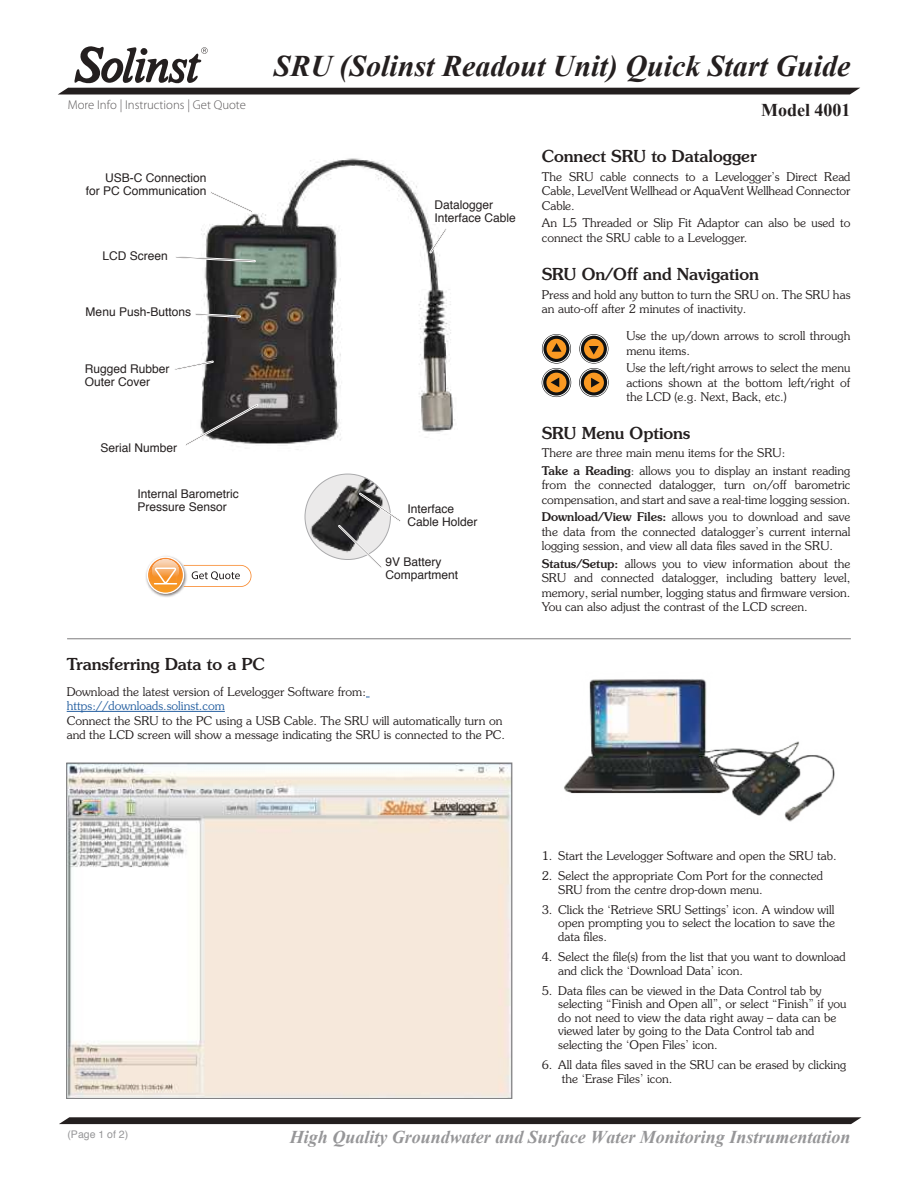
<style>
.page{position:relative;width:918px;height:1188px;background:#fff}
.page>*{position:absolute;margin:0;border:0;box-sizing:border-box;transform-origin:0 0}
.t1{font:italic 700 30px "Times New Roman";color:#241f1f}
.t2{font:italic 700 18px "Times New Roman";color:#969698}
.t3{font:700 18px "Times New Roman";color:#241f1f}
.t4{font:500 16.5px "Souvenir Std";color:#241f1f}
.t5{font:300 12.75px "Myriad Pro";color:#5a5758}
.t6{font:300 12px/14.4px "Souvenir Std";color:#241f1f}
.t7{font:12px/12.8px "Helvetica";color:#241f1f}
.t8{font:300 12px "Souvenir Std";color:#255fa0}
.t9{font:10.5px "Helvetica";color:#969698}
.s1{font-weight:500}
</style>
<div class="page">
<svg style="left:59px;top:1117px;width:803px;height:7px;background:#2f2b2b"></svg>
<svg style="left:58px;top:46px;width:802px;height:48px"></svg>
<img style="left:201px;top:158px;width:254px;height:292px">
<svg style="left:209px;top:191px;width:44px;height:22px"></svg>
<svg style="left:186px;top:403px;width:73px;height:43px"></svg>
<svg style="left:174px;top:361px;width:40px;height:9px"></svg>
<svg style="left:176px;top:256px;width:80px;height:7px"></svg>
<svg style="left:429px;top:228px;width:18px;height:26px"></svg>
<img style="left:306px;top:474px;width:77px;height:85px">
<svg style="left:195px;top:313px;width:46px;height:5px"></svg>
<svg style="left:338px;top:492px;width:63px;height:76px"></svg>
<svg style="left:579px;top:334px;width:29px;height:30px"></svg>
<div style="left:584px;top:339px;width:20px;height:20px;background:#fa9922;border-radius:50%"></div>
<svg style="left:589px;top:346px;width:10px;height:9px"></svg>
<div style="left:580px;top:335px;width:28px;height:28px;border:1px solid #fff;border-radius:50%"></div>
<svg style="left:542px;top:334px;width:29px;height:30px"></svg>
<div style="left:547px;top:339px;width:19px;height:20px;background:#fa9922;border-radius:50%"></div>
<svg style="left:552px;top:343px;width:10px;height:9px"></svg>
<div style="left:542px;top:335px;width:28px;height:28px;border:1px solid #fff;border-radius:50%"></div>
<svg style="left:579px;top:368px;width:30px;height:29px"></svg>
<div style="left:584px;top:373px;width:20px;height:19px;background:#fa9922;border-radius:50%"></div>
<svg style="left:591px;top:378px;width:9px;height:10px"></svg>
<div style="left:580px;top:369px;width:28px;height:28px;border:1px solid #fff;border-radius:50%"></div>
<svg style="left:542px;top:368px;width:29px;height:29px"></svg>
<div style="left:546px;top:373px;width:20px;height:19px;background:#fa9922;border-radius:50%"></div>
<svg style="left:551px;top:377px;width:8px;height:10px"></svg>
<div style="left:542px;top:369px;width:29px;height:28px;border:1px solid #fff;border-radius:50%"></div>
<hr style="left:67px;top:711px;width:158px;height:1px;background:#255fa0">
<img style="left:69px;top:765px;width:441px;height:331px">
<div style="left:67px;top:763px;width:445px;height:335px;border:1px solid #7d7c7e"></div>
<img style="left:564px;top:679px;width:271px;height:143px">
<hr style="left:67px;top:638px;width:784px;height:1px;background:#7d7c7e">
<img style="left:146px;top:570px;width:30px;height:27px">
<svg style="left:147px;top:556px;width:104px;height:38px"></svg>
<p class="t5" style="left:68px;top:100px;width:180px">More Info | Instructions | Get Quote</p>
<p class="t7" style="left:86px;top:172px;width:122px;text-align:right">USB-C Connection<br>for PC Communication</p>
<p class="t7" style="left:102px;top:250px;width:67px">LCD Screen</p>
<p class="t7" style="left:86px;top:307px;width:107px">Menu Push-Buttons</p>
<p class="t7" style="left:85px;top:364px;width:86px">Rugged Rubber<br>Outer Cover</p>
<p class="t7" style="left:101px;top:442px;width:78px">Serial Number</p>
<p class="t7" style="left:137px;top:489px;width:103px">Internal Barometric<br>Pressure Sensor</p>
<h1 class="t1" style="left:274px;top:56px;width:578px">SRU (Solinst Readout Unit) Quick Start Guide</h1>
<p class="t7" style="left:435px;top:200px;width:83px">Datalogger<br>Interface Cable</p>
<p class="t7" style="left:408px;top:503px;width:72px">Interface<br>Cable Holder</p>
<p class="t7" style="left:385px;top:557px;width:74px">9V Battery<br>Compartment</p>
<h2 class="t3" style="left:761px;top:100px;width:91px">Model 4001</h2>
<h3 class="t4" style="left:542px;top:150px;width:216px">Connect SRU to Datalogger</h3>
<p class="t6" style="left:542px;top:170px;width:310px;text-align:justify">The SRU cable connects to a Levelogger’s Direct Read Cable, LevelVent Wellhead or AquaVent Wellhead Connector Cable.</p>
<p class="t6" style="left:542px;top:217px;width:310px">An L5 Threaded or Slip Fit Adaptor can also be used to connect the SRU cable to a Levelogger.</p>
<h3 class="t4" style="left:542px;top:267px;width:219px">SRU On/Off and Navigation</h3>
<p class="t6" style="left:542px;top:288px;width:310px">Press and hold any button to turn the SRU on. The SRU has an auto-off after 2 minutes of inactivity.</p>
<p class="t6" style="left:626px;top:330px;width:226px">Use the up/down arrows to scroll through menu items.</p>
<p class="t6" style="left:626px;top:362px;width:226px;text-align:justify">Use the left/right arrows to select the menu actions shown at the bottom left/right of the LCD (e.g. Next, Back, etc.)</p>
<h3 class="t4" style="left:542px;top:426px;width:150px">SRU Menu Options</h3>
<p class="t6" style="left:542px;top:445px;width:310px;line-height:17.7px">There are three main menu items for the SRU:<br><span class="s1">Take a Reading</span>: allows you to display an instant reading</p>
<p class="t6" style="left:542px;top:479px;width:310px">from the connected datalogger, turn on/off barometric compensation, and start and save a real-time logging session.</p>
<p class="t6" style="left:542px;top:511px;width:310px;text-align:justify"><span class="s1">Download/View Files:</span> allows you to download and save the data from the connected datalogger’s current internal logging session, and view all data files saved in the SRU.</p>
<p class="t6" style="left:542px;top:557px;width:310px;text-align:justify"><span class="s1">Status/Setup:</span> allows you to view information about the SRU and connected datalogger, including battery level, memory, serial number, logging status and firmware version.<br>You can also adjust the contrast of the LCD screen.</p>
<h3 class="t4" style="left:67px;top:658px;width:200px">Transferring Data to a PC</h3>
<p class="t6" style="left:67px;top:685px;width:301px">Download the latest version of Levelogger Software from:</p>
<p class="t8" style="left:67px;top:701px;width:160px">https://downloads.solinst.com</p>
<p class="t6" style="left:67px;top:714px;width:440px">Connect the SRU to the PC using a USB Cable. The SRU will automatically turn on and the LCD screen will show a message indicating the SRU is connected to the PC.</p>
<p class="t6" style="left:542px;top:849px;width:296px">1. Start the Levelogger Software and open the SRU tab.</p>
<p class="t6" style="left:558px;top:870px;width:266px;line-height:13.5px;text-indent:-16px">2. Select the appropriate Com Port for the connected<br>SRU from the centre drop-down menu.</p>
<p class="t6" style="left:558px;top:904px;width:278px;line-height:13.5px;text-align:justify;text-indent:-16px">3. Click the ‘Retrieve SRU Settings’ icon. A window will open prompting you to select the location to save the data files.</p>
<p class="t6" style="left:558px;top:951px;width:289px;line-height:13.5px;text-indent:-16px">4. Select the file(s) from the list that you want to download and click the ‘Download Data’ icon.</p>
<p class="t6" style="left:558px;top:985px;width:290px;line-height:13.5px;text-indent:-16px">5. Data files can be viewed in the Data Control tab by selecting “Finish and Open all”, or select “Finish” if you do not need to view the data right away – data can be viewed later by going to the Data Control tab and selecting the ‘Open Files’ icon.</p>
<p class="t6" style="left:562px;top:1059px;width:286px;line-height:13.5px;text-indent:-20px">6. All data files saved in the SRU can be erased by clicking the ‘Erase Files’ icon.</p>
<p class="t9" style="left:68px;top:1131px;width:62px">(Page 1 of 2)</p>
<h2 class="t2" style="left:290px;top:1131px;width:562px">High Quality Groundwater and Surface Water Monitoring Instrumentation</h2>
</div>
